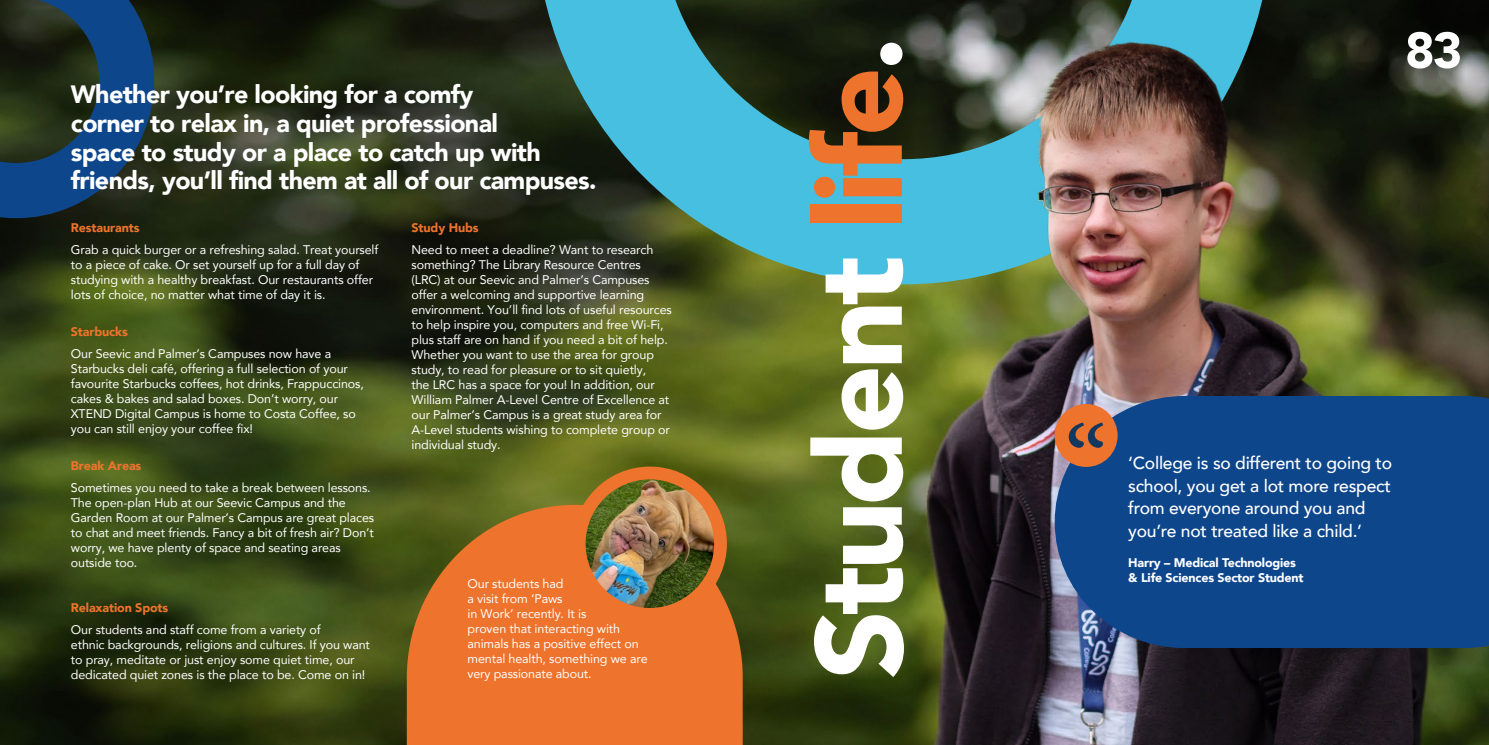
<style>
.page{position:relative;width:1489px;height:745px;background:#fff}
.page>*{position:absolute;margin:0;border:0;box-sizing:border-box;transform-origin:0 0}
.t1{font:900 120.88px "Avenir";letter-spacing:-.04em;color:#fff}
.t2{font:900 50.12px "Avenir";color:#fff}
.t3{font:900 25px/28.8px "Avenir";letter-spacing:-.025em;color:#fff}
.t4{font:500 17.5px/22.5px "Avenir";letter-spacing:-.015em;color:#fff}
.t5{font:12.5px/15px "Avenir";letter-spacing:-.01em;color:#fff}
.t6{font:900 12.5px "Avenir";letter-spacing:-.01em;color:#ee732c}
.t7{font:900 12.5px/15px "Avenir";letter-spacing:-.015em;color:#fff}
.s1{color:#ee732c}
</style>
<div class="page">
<img style="left:0;top:0;width:997px;height:744px">
<svg style="left:407px;top:504px;width:335px;height:240px;background:#d86f29"></svg>
<svg style="left:473px;top:0;width:524px;height:346px;background:#3b695f"></svg>
<svg style="left:0;top:0;width:154px;height:218px;background:#19374c"></svg>
<img style="left:579px;top:472px;width:141px;height:142px;border-radius:71px">
<div style="left:573px;top:466px;width:154px;height:154px;border:13px solid #ee732c;border-radius:50%"></div>
<img style="left:997px;top:0;width:491px;height:744px">
<div style="left:1054px;top:403px;width:63px;height:63px;background:#ee732c;border-radius:50%"></div>
<svg style="left:1068px;top:422px;width:35px;height:25px"></svg>
<h3 class="t3" style="left:71px;top:79px;width:527px">Whether you’re looking for a comfy<br>corner to relax in, a quiet professional<br>space to study or a place to catch up with friends, you’ll find them at all of our campuses.</h3>
<p class="t6" style="left:411px;top:216px;width:69px">Study Hubs</p>
<p class="t5" style="left:411px;top:241px;width:262px">Need to meet a deadline? Want to research something? The Library Resource Centres (LRC) at our Seevic and Palmer’s Campuses offer a welcoming and supportive learning environment. You’ll find lots of useful resources to help inspire you, computers and free Wi-Fi, plus staff are on hand if you need a bit of help.<br>Whether you want to use the area for group study, to read for pleasure or to sit quietly,<br>the LRC has a space for you! In addition, our William Palmer A-Level Centre of Excellence at our Palmer’s Campus is a great study area for A-Level students wishing to complete group or individual study.</p>
<p class="t6" style="left:71px;top:216px;width:70px">Restaurants</p>
<p class="t5" style="left:71px;top:241px;width:309px">Grab a quick burger or a refreshing salad. Treat yourself to a piece of cake. Or set yourself up for a full day of studying with a healthy breakfast. Our restaurants offer lots of choice, no matter what time of day it is.</p>
<p class="t6" style="left:71px;top:320px;width:58px">Starbucks</p>
<p class="t5" style="left:71px;top:345px;width:294px">Our Seevic and Palmer’s Campuses now have a Starbucks deli café, offering a full selection of your favourite Starbucks coffees, hot drinks, Frappuccinos, cakes &amp; bakes and salad boxes. Don’t worry, our XTEND Digital Campus is home to Costa Coffee, so you can still enjoy your coffee fix!</p>
<p class="t6" style="left:71px;top:455px;width:72px">Break Areas</p>
<p class="t5" style="left:71px;top:480px;width:305px">Sometimes you need to take a break between lessons.<br>The open-plan Hub at our Seevic Campus and the Garden Room at our Palmer’s Campus are great places to chat and meet friends. Fancy a bit of fresh air? Don’t worry, we have plenty of space and seating areas outside too.</p>
<p class="t6" style="left:71px;top:596px;width:99px">Relaxation Spots</p>
<p class="t5" style="left:71px;top:621px;width:300px">Our students and staff come from a variety of<br>ethnic backgrounds, religions and cultures. If you want to pray, meditate or just enjoy some quiet time, our dedicated quiet zones is the place to be. Come on in!</p>
<p class="t5" style="left:467px;top:575px;width:181px">Our students had<br>a visit from ‘Paws<br>in Work’ recently. It is<br>proven that interacting with animals has a positive effect on mental health, something we are very passionate about.</p>
<h1 class="t1" style="left:756px;top:679px;width:644px;rotate:-90deg">Student <span class="s1">life</span>.</h1>
<h2 class="t2" style="left:1404px;top:7px;width:59px">83</h2>
<h3 class="t4" style="left:1128px;top:451px;width:265px">‘College is so different to going to school, you get a lot more respect from everyone around you and you’re not treated like a child.’</h3>
<p class="t7" style="left:1128px;top:554px;width:177px">Harry – Medical Technologies &amp; Life Sciences Sector Student</p>
</div>
